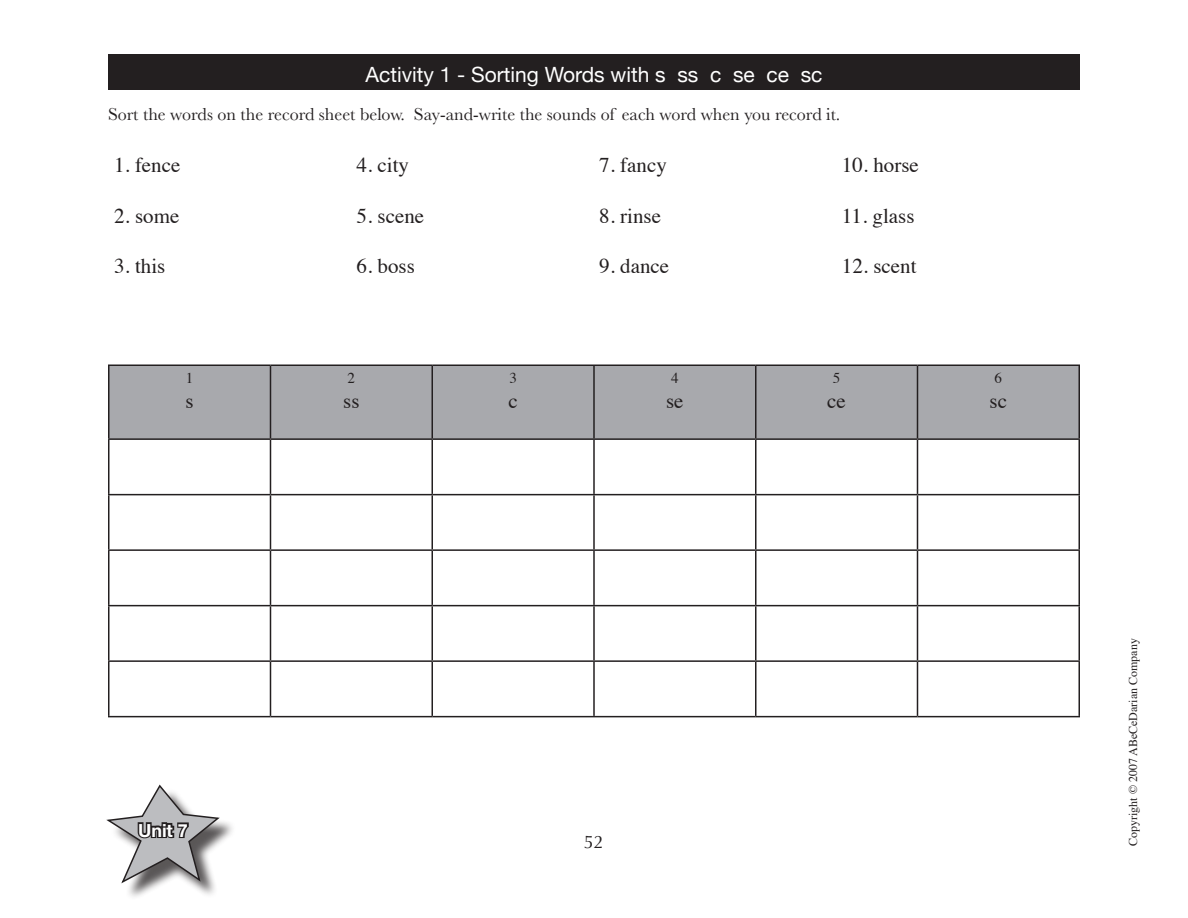
<style>
.page{position:relative;width:1188px;height:918px;background:#fff}
.page>*{position:absolute;margin:0;border:0;box-sizing:border-box;transform-origin:0 0}
.Word_Lists{font:21px "Times";color:#231f20}
.Page_Heading{font:21px "Helvetica Neue";color:#fff}
.Directions{font:18px "Baskerville";color:#231f20}
.t1{font:700 18px "Helvetica Neue";color:#fff}
.t2{font:18px "Optima";color:#231f20}
.Word_Lists-2{font:15px "Times";color:#231f20}
.t3{font:12px "Times";color:#231f20}
</style>
<div class="page">
<div style="left:111px;top:788px;width:126px;height:113px;background:#231f20;opacity:.75"></div>
<svg style="left:106px;top:784px;width:116px;height:101px"></svg>
<div style="left:108px;top:54px;width:972px;height:36px;background:#231f20"></div>
<div style="left:110px;top:365px;width:968px;height:74px;background:#a8a9ad"></div>
<hr style="left:108px;top:364px;width:162px;height:2px;background:#231f20">
<hr style="left:108px;top:366px;width:2px;height:72px;background:#231f20">
<hr style="left:270px;top:364px;width:162px;height:2px;background:#231f20">
<hr style="left:270px;top:366px;width:1px;height:72px;background:#231f20">
<hr style="left:432px;top:364px;width:162px;height:2px;background:#231f20">
<hr style="left:432px;top:366px;width:1px;height:72px;background:#231f20">
<hr style="left:594px;top:364px;width:162px;height:2px;background:#231f20">
<hr style="left:593px;top:366px;width:2px;height:72px;background:#231f20">
<hr style="left:756px;top:364px;width:161px;height:2px;background:#231f20">
<hr style="left:755px;top:366px;width:1px;height:72px;background:#231f20">
<hr style="left:918px;top:364px;width:162px;height:2px;background:#231f20">
<hr style="left:917px;top:366px;width:1px;height:72px;background:#231f20">
<hr style="left:1078px;top:366px;width:2px;height:72px;background:#231f20">
<hr style="left:108px;top:438px;width:162px;height:2px;background:#231f20">
<hr style="left:108px;top:440px;width:2px;height:54px;background:#231f20">
<hr style="left:270px;top:438px;width:162px;height:2px;background:#231f20">
<hr style="left:270px;top:440px;width:1px;height:54px;background:#231f20">
<hr style="left:432px;top:438px;width:162px;height:2px;background:#231f20">
<hr style="left:432px;top:440px;width:1px;height:54px;background:#231f20">
<hr style="left:594px;top:438px;width:162px;height:2px;background:#231f20">
<hr style="left:593px;top:440px;width:2px;height:54px;background:#231f20">
<hr style="left:756px;top:438px;width:161px;height:2px;background:#231f20">
<hr style="left:755px;top:440px;width:1px;height:54px;background:#231f20">
<hr style="left:918px;top:438px;width:162px;height:2px;background:#231f20">
<hr style="left:917px;top:440px;width:1px;height:54px;background:#231f20">
<hr style="left:1078px;top:440px;width:2px;height:54px;background:#231f20">
<hr style="left:108px;top:494px;width:162px;height:1px;background:#231f20">
<hr style="left:108px;top:495px;width:2px;height:54px;background:#231f20">
<hr style="left:270px;top:494px;width:162px;height:1px;background:#231f20">
<hr style="left:270px;top:495px;width:1px;height:54px;background:#231f20">
<hr style="left:432px;top:494px;width:162px;height:1px;background:#231f20">
<hr style="left:432px;top:495px;width:1px;height:54px;background:#231f20">
<hr style="left:594px;top:494px;width:162px;height:1px;background:#231f20">
<hr style="left:593px;top:495px;width:2px;height:54px;background:#231f20">
<hr style="left:756px;top:494px;width:161px;height:1px;background:#231f20">
<hr style="left:755px;top:495px;width:1px;height:54px;background:#231f20">
<hr style="left:918px;top:494px;width:162px;height:1px;background:#231f20">
<hr style="left:917px;top:495px;width:1px;height:54px;background:#231f20">
<hr style="left:1078px;top:495px;width:2px;height:54px;background:#231f20">
<hr style="left:108px;top:549px;width:162px;height:2px;background:#231f20">
<hr style="left:108px;top:551px;width:2px;height:54px;background:#231f20">
<hr style="left:270px;top:549px;width:162px;height:2px;background:#231f20">
<hr style="left:270px;top:551px;width:1px;height:54px;background:#231f20">
<hr style="left:432px;top:549px;width:162px;height:2px;background:#231f20">
<hr style="left:432px;top:551px;width:1px;height:54px;background:#231f20">
<hr style="left:594px;top:549px;width:162px;height:2px;background:#231f20">
<hr style="left:593px;top:551px;width:2px;height:54px;background:#231f20">
<hr style="left:756px;top:549px;width:161px;height:2px;background:#231f20">
<hr style="left:755px;top:551px;width:1px;height:54px;background:#231f20">
<hr style="left:918px;top:549px;width:162px;height:2px;background:#231f20">
<hr style="left:917px;top:551px;width:1px;height:54px;background:#231f20">
<hr style="left:1078px;top:551px;width:2px;height:54px;background:#231f20">
<hr style="left:108px;top:605px;width:162px;height:1px;background:#231f20">
<hr style="left:108px;top:606px;width:2px;height:54px;background:#231f20">
<hr style="left:270px;top:605px;width:162px;height:1px;background:#231f20">
<hr style="left:270px;top:606px;width:1px;height:54px;background:#231f20">
<hr style="left:432px;top:605px;width:162px;height:1px;background:#231f20">
<hr style="left:432px;top:606px;width:1px;height:54px;background:#231f20">
<hr style="left:594px;top:605px;width:162px;height:1px;background:#231f20">
<hr style="left:593px;top:606px;width:2px;height:54px;background:#231f20">
<hr style="left:756px;top:605px;width:161px;height:1px;background:#231f20">
<hr style="left:755px;top:606px;width:1px;height:54px;background:#231f20">
<hr style="left:918px;top:605px;width:162px;height:1px;background:#231f20">
<hr style="left:917px;top:606px;width:1px;height:54px;background:#231f20">
<hr style="left:1078px;top:606px;width:2px;height:54px;background:#231f20">
<hr style="left:108px;top:660px;width:162px;height:2px;background:#231f20">
<hr style="left:108px;top:662px;width:2px;height:54px;background:#231f20">
<hr style="left:270px;top:660px;width:162px;height:2px;background:#231f20">
<hr style="left:270px;top:662px;width:1px;height:54px;background:#231f20">
<hr style="left:432px;top:660px;width:162px;height:2px;background:#231f20">
<hr style="left:432px;top:662px;width:1px;height:54px;background:#231f20">
<hr style="left:594px;top:660px;width:162px;height:2px;background:#231f20">
<hr style="left:593px;top:662px;width:2px;height:54px;background:#231f20">
<hr style="left:756px;top:660px;width:161px;height:2px;background:#231f20">
<hr style="left:755px;top:662px;width:1px;height:54px;background:#231f20">
<hr style="left:918px;top:660px;width:162px;height:2px;background:#231f20">
<hr style="left:917px;top:662px;width:1px;height:54px;background:#231f20">
<hr style="left:1078px;top:662px;width:2px;height:54px;background:#231f20">
<hr style="left:108px;top:716px;width:162px;height:1px;background:#231f20">
<hr style="left:270px;top:716px;width:162px;height:1px;background:#231f20">
<hr style="left:432px;top:716px;width:162px;height:1px;background:#231f20">
<hr style="left:594px;top:716px;width:162px;height:1px;background:#231f20">
<hr style="left:756px;top:716px;width:161px;height:1px;background:#231f20">
<hr style="left:918px;top:716px;width:162px;height:1px;background:#231f20">
<p class="Page_Heading" style="left:366px;top:59px;width:458px">Activity 1 - Sorting Words with s ss c se ce sc</p>
<p class="Directions" style="left:108px;top:103px;width:734px">Sort the words on the record sheet below. Say-and-write the sounds of each word when you record it.</p>
<p class="Word_Lists" style="left:114px;top:145px;width:68px">1. fence</p>
<p class="Word_Lists" style="left:357px;top:145px;width:54px">4. city</p>
<p class="Word_Lists" style="left:599px;top:145px;width:69px">7. fancy</p>
<p class="Word_Lists" style="left:842px;top:145px;width:78px">10. horse</p>
<p class="Word_Lists" style="left:114px;top:196px;width:67px">2. some</p>
<p class="Word_Lists" style="left:357px;top:196px;width:69px">5. scene</p>
<p class="Word_Lists" style="left:599px;top:196px;width:63px">8. rinse</p>
<p class="Word_Lists" style="left:842px;top:196px;width:74px">11. glass</p>
<p class="Word_Lists" style="left:114px;top:247px;width:53px">3. this</p>
<p class="Word_Lists" style="left:357px;top:247px;width:60px">6. boss</p>
<p class="Word_Lists" style="left:599px;top:247px;width:71px">9. dance</p>
<p class="Word_Lists" style="left:842px;top:247px;width:76px">12. scent</p>
<p class="Word_Lists-2" style="left:186px;top:363px;width:9px">1</p>
<p class="Word_Lists" style="left:186px;top:381px;width:10px">s</p>
<p class="Word_Lists-2" style="left:348px;top:363px;width:9px">2</p>
<p class="Word_Lists" style="left:343px;top:381px;width:18px">ss</p>
<p class="Word_Lists-2" style="left:509px;top:363px;width:9px">3</p>
<p class="Word_Lists" style="left:508px;top:381px;width:11px">c</p>
<p class="Word_Lists-2" style="left:671px;top:363px;width:9px">4</p>
<p class="Word_Lists" style="left:666px;top:381px;width:19px">se</p>
<p class="Word_Lists-2" style="left:833px;top:363px;width:9px">5</p>
<p class="Word_Lists" style="left:827px;top:381px;width:20px">ce</p>
<p class="Word_Lists-2" style="left:995px;top:363px;width:9px">6</p>
<p class="Word_Lists" style="left:990px;top:381px;width:19px">sc</p>
<p class="t1" style="left:138px;top:816px;width:52px">Unit 7</p>
<p class="t2" style="left:584px;top:832px;width:22px">52</p>
<p class="t3" style="left:1122px;top:846px;width:209px;rotate:-90deg">Copyright © 2007 ABeCeDarian Company</p>
</div>
